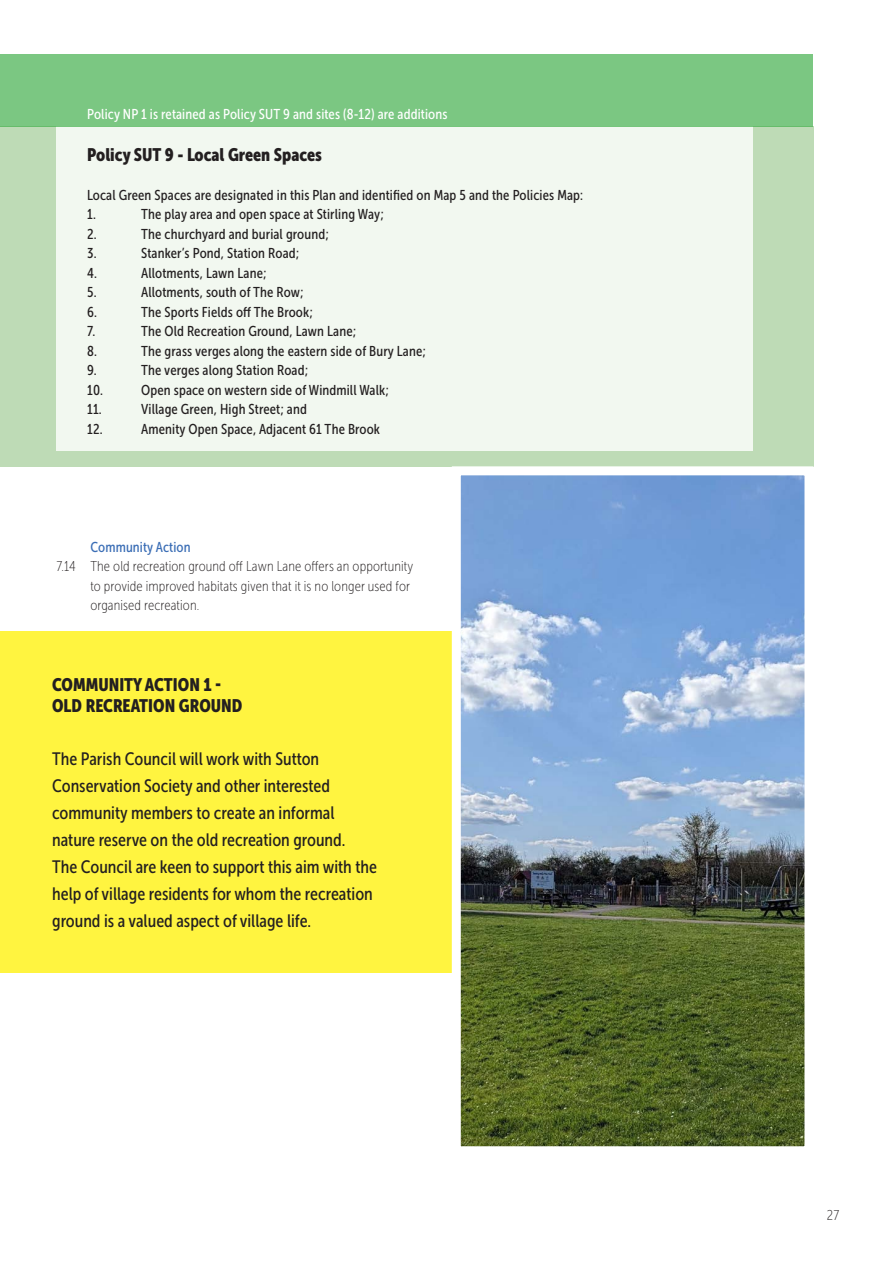
<style>
.page{position:relative;width:893px;height:1263px;background:#fff}
.page>*{position:absolute;margin:0;border:0;box-sizing:border-box;transform-origin:0 0}
.t1{font:18px/27px "Museo Sans Cond 500";color:#231f20}
.t2{font:18px "Museo Sans Cond 900";color:#231f20}
.TEXT_INDENT_8MM{font:14.25px "Museo Sans Cond 500";letter-spacing:.01em;color:#231f20}
.TEXT_INDENT_8MM-2{font:14.25px/19.5px "Museo Sans Cond 100";letter-spacing:.01em;color:#231f20}
.TEXT_INDENT_8MM-3{font:14.25px "Museo Sans Cond 500";letter-spacing:.01em;color:#fff}
.TEXT_INDENT_8MM-4{font:14.25px "Museo Sans Cond 500";letter-spacing:.01em;color:#3a6db5}
</style>
<div class="page">
<div style="left:0;top:126px;width:813px;height:340px;background:#bedbb6"></div>
<hr style="left:0;top:647px;width:1px;height:484px;background:#3a6db5">
<div style="left:0;top:631px;width:459px;height:341px;background:#fff440"></div>
<div style="left:56px;top:124px;width:697px;height:327px;background:#f2f8f0"></div>
<div style="left:0;top:54px;width:812px;height:72px;background:#7bc782"></div>
<img style="left:462px;top:476px;width:341px;height:669px">
<div style="left:452px;top:466px;width:361px;height:689px;border:9px solid #fff"></div>
<p class="TEXT_INDENT_8MM-3" style="left:87px;top:106px;width:362px">Policy NP 1 is retained as Policy SUT 9 and sites (8-12) are additions</p>
<p class="t2" style="left:87px;top:144px;width:236px">Policy SUT 9 - Local Green Spaces</p>
<p class="TEXT_INDENT_8MM" style="left:87px;top:187px;width:497px">Local Green Spaces are designated in this Plan and identified on Map 5 and the Policies Map:</p>
<p class="TEXT_INDENT_8MM" style="left:87px;top:206px;width:10px">1.</p>
<p class="TEXT_INDENT_8MM" style="left:141px;top:206px;width:244px">The play area and open space at Stirling Way;</p>
<p class="TEXT_INDENT_8MM" style="left:87px;top:226px;width:11px">2.</p>
<p class="TEXT_INDENT_8MM" style="left:141px;top:226px;width:189px">The churchyard and burial ground;</p>
<p class="TEXT_INDENT_8MM" style="left:87px;top:245px;width:11px">3.</p>
<p class="TEXT_INDENT_8MM" style="left:141px;top:245px;width:160px">Stanker’s Pond, Station Road;</p>
<p class="TEXT_INDENT_8MM" style="left:87px;top:265px;width:11px">4.</p>
<p class="TEXT_INDENT_8MM" style="left:141px;top:265px;width:127px">Allotments, Lawn Lane;</p>
<p class="TEXT_INDENT_8MM" style="left:87px;top:284px;width:11px">5.</p>
<p class="TEXT_INDENT_8MM" style="left:141px;top:284px;width:164px">Allotments, south of The Row;</p>
<p class="TEXT_INDENT_8MM" style="left:87px;top:304px;width:11px">6.</p>
<p class="TEXT_INDENT_8MM" style="left:141px;top:304px;width:173px">The Sports Fields off The Brook;</p>
<p class="TEXT_INDENT_8MM" style="left:87px;top:323px;width:10px">7.</p>
<p class="TEXT_INDENT_8MM" style="left:141px;top:323px;width:217px">The Old Recreation Ground, Lawn Lane;</p>
<p class="TEXT_INDENT_8MM" style="left:87px;top:343px;width:11px">8.</p>
<p class="TEXT_INDENT_8MM" style="left:141px;top:343px;width:286px">The grass verges along the eastern side of Bury Lane;</p>
<p class="TEXT_INDENT_8MM" style="left:87px;top:362px;width:11px">9.</p>
<p class="TEXT_INDENT_8MM" style="left:141px;top:362px;width:169px">The verges along Station Road;</p>
<p class="TEXT_INDENT_8MM" style="left:87px;top:382px;width:17px">10.</p>
<p class="TEXT_INDENT_8MM" style="left:141px;top:382px;width:249px">Open space on western side of Windmill Walk;</p>
<p class="TEXT_INDENT_8MM" style="left:87px;top:401px;width:16px">11.</p>
<p class="TEXT_INDENT_8MM" style="left:141px;top:401px;width:167px">Village Green, High Street; and</p>
<p class="TEXT_INDENT_8MM" style="left:87px;top:421px;width:17px">12.</p>
<p class="TEXT_INDENT_8MM" style="left:141px;top:421px;width:240px">Amenity Open Space, Adjacent 61 The Brook</p>
<p class="TEXT_INDENT_8MM-4" style="left:90px;top:539px;width:102px">Community Action</p>
<p class="TEXT_INDENT_8MM-2" style="left:90px;top:557px;width:324px;text-indent:-34px">7.14 The old recreation ground off Lawn Lane offers an opportunity to provide improved habitats given that it is no longer used for organised recreation.</p>
<p class="t2" style="left:52px;top:674px;width:171px">COMMUNITY ACTION 1 -</p>
<p class="t2" style="left:52px;top:695px;width:192px">OLD RECREATION GROUND</p>
<p class="t1" style="left:52px;top:746px;width:269px">The Parish Council will work with Sutton</p>
<p class="t1" style="left:52px;top:773px;width:279px">Conservation Society and other interested</p>
<p class="t1" style="left:52px;top:800px;width:284px">community members to create an informal</p>
<p class="t1" style="left:52px;top:827px;width:295px">nature reserve on the old recreation ground.</p>
<p class="t1" style="left:52px;top:853px;width:326px">The Council are keen to support this aim with the help of village residents for whom the recreation ground is a valued aspect of village life.</p>
<p class="TEXT_INDENT_8MM-2" style="left:827px;top:1205px;width:14px">27</p>
</div>
